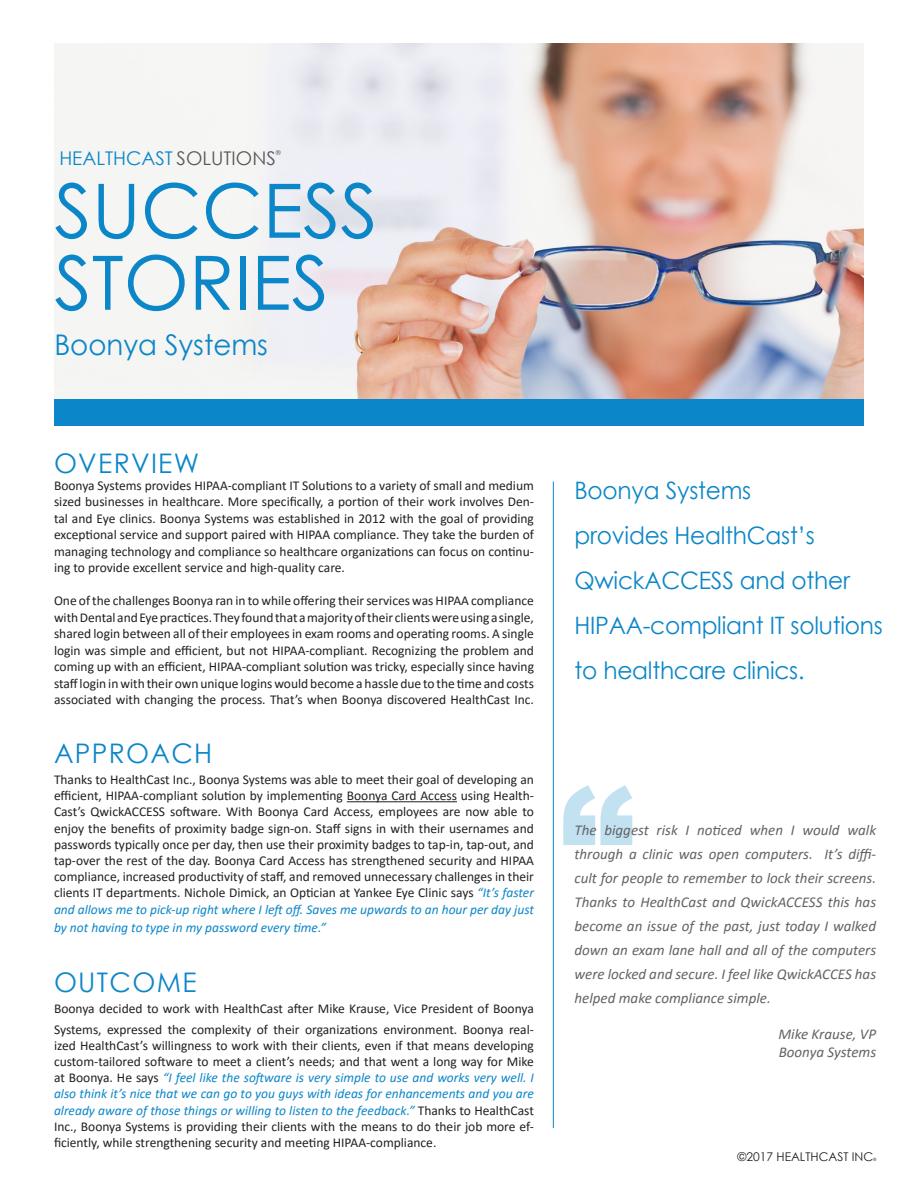
<style>
.page{position:relative;width:918px;height:1188px;background:#fff}
.page>*{position:absolute;margin:0;border:0;box-sizing:border-box;transform-origin:0 0}
.t1{font:900 150px "Arial";color:#c2e1f1}
.t2{font:75px/72px "Century Gothic";color:#0b86c8}
.t3{font:28.5px "Century Gothic";color:#0b86c8}
.t4{font:27px "Century Gothic";letter-spacing:.05em;color:#0b86c8}
.t5{font:24px/45px "Century Gothic";letter-spacing:-.01em;color:#0b86c8}
.t6{font:18.9px "Century Gothic";color:#0b86c8}
.t7{font:italic 15px/24px "Calibri";color:#636366;text-align:justify}
.t8{font:13.5px/16.2px "Calibri";color:#231f20;text-align:justify}
.t9{font:italic 13.5px "Calibri";color:#0b86c8}
.t10{font:12px "Century Gothic";color:#231f20}
.t11{font:6.6px "Century Gothic";color:#57585a}
.t12{font:4.35px "Century Gothic";color:#231f20}
.s1{color:#57585a}
.s2{font-style:italic;color:#0b86c8}
</style>
<div class="page">
<img style="left:54px;top:44px;width:810px;height:355px">
<div style="left:54px;top:399px;width:810px;height:27px;background:#0b86c8"></div>
<hr style="left:553px;top:481px;width:1px;height:647px;background:#0b86c8">
<hr style="left:347px;top:801px;width:110px;height:1px;background:#231f20">
<p class="t6" style="left:59px;top:145px;width:218px">HEALTHCAST <span class="s1">SOLUTIONS</span></p>
<p class="t11" style="left:276px;top:148px;width:6px">®</p>
<p class="t2" style="left:54px;top:174px;width:325px">SUCCESS<br>STORIES</p>
<p class="t3" style="left:54px;top:325px;width:215px">Boonya Systems</p>
<p class="t4" style="left:54px;top:445px;width:147px">OVERVIEW</p>
<p class="t8" style="left:54px;top:477px;width:481px">Boonya Systems provides HIPAA-compliant IT Solutions to a variety of small and medium sized businesses in healthcare. More specifically, a portion of their work involves Den&shy;tal and Eye clinics. Boonya Systems was established in 2012 with the goal of providing exceptional service and support paired with HIPAA compliance. They take the burden of managing technology and compliance so healthcare organizations can focus on continu&shy;ing to provide excellent service and high-quality care.</p>
<p class="t8" style="left:54px;top:592px;width:482px">One of the challenges Boonya ran in to while offering their services was HIPAA compliance with Dental and Eye practices. They found that a majority of their clients were using a single, shared login between all of their employees in exam rooms and operating rooms. A single login was simple and efficient, but not HIPAA-compliant. Recognizing the problem and coming up with an efficient, HIPAA-compliant solution was tricky, especially since having staff login in with their own unique logins would become a hassle due to the time and costs associated with changing the process. That’s when Boonya discovered HealthCast Inc.</p>
<p class="t4" style="left:54px;top:734px;width:160px">APPROACH</p>
<p class="t8" style="left:54px;top:771px;width:482px">Thanks to HealthCast Inc., Boonya Systems was able to meet their goal of developing an efficient, HIPAA-compliant solution by implementing Boonya Card Access using Health-Cast’s QwickACCESS software. With Boonya Card Access, employees are now able to enjoy the benefits of proximity badge sign-on. Staff signs in with their usernames and passwords typically once per day, then use their proximity badges to tap-in, tap-out, and tap-over the rest of the day. Boonya Card Access has strengthened security and HIPAA compliance, increased productivity of staff, and removed unnecessary challenges in their clients IT departments. Nichole Dimick, an Optician at Yankee Eye Clinic says <span class="s2">“It’s faster and allows me to pick-up right where I left off. Saves me upwards to an hour per day just</span></p>
<p class="t9" style="left:54px;top:918px;width:274px">by not having to type in my password every time.”</p>
<p class="t4" style="left:54px;top:963px;width:144px">OUTCOME</p>
<p class="t8" style="left:54px;top:997px;width:481px;line-height:21px">Boonya decided to work with HealthCast after Mike Krause, Vice President of Boonya<br>Systems, expressed the complexity of their organizations environment. Boonya real-</p>
<p class="t8" style="left:54px;top:1037px;width:481px">ized HealthCast’s willingness to work with their clients, even if that means developing custom-tailored software to meet a client’s needs; and that went a long way for Mike at Boonya. He says <span class="s2">“I feel like the software is very simple to use and works very well. I also think it’s nice that we can go to you guys with ideas for enhancements and you are already aware of those things or willing to listen to the feedback.”</span> Thanks to HealthCast Inc., Boonya Systems is providing their clients with the means to do their job more ef&shy;ficiently, while strengthening security and meeting HIPAA-compliance.</p>
<p class="t5" style="left:574px;top:467px;width:310px">Boonya Systems<br>provides HealthCast’s<br>QwickACCESS and other<br>HIPAA-compliant IT solutions to healthcare clinics.</p>
<p class="t1" style="left:559px;top:732px;width:76px">“</p>
<p class="t7" style="left:574px;top:818px;width:303px">The biggest risk I noticed when I would walk through a clinic was open computers. It’s diffi&shy;cult for people to remember to lock their screens.<br>Thanks to HealthCast and QwickACCESS this has become an issue of the past, just today I walked down an exam lane hall and all of the computers were locked and secure. I feel like QwickACCES has helped make compliance simple.</p>
<p class="t7" style="left:778px;top:1022px;width:99px">Mike Krause, VP</p>
<p class="t7" style="left:779px;top:1040px;width:99px">Boonya Systems</p>
<p class="t10" style="left:738px;top:1148px;width:137px">©2017 HEALTHCAST INC</p>
<p class="t12" style="left:873px;top:1156px;width:5px">®</p>
</div>
